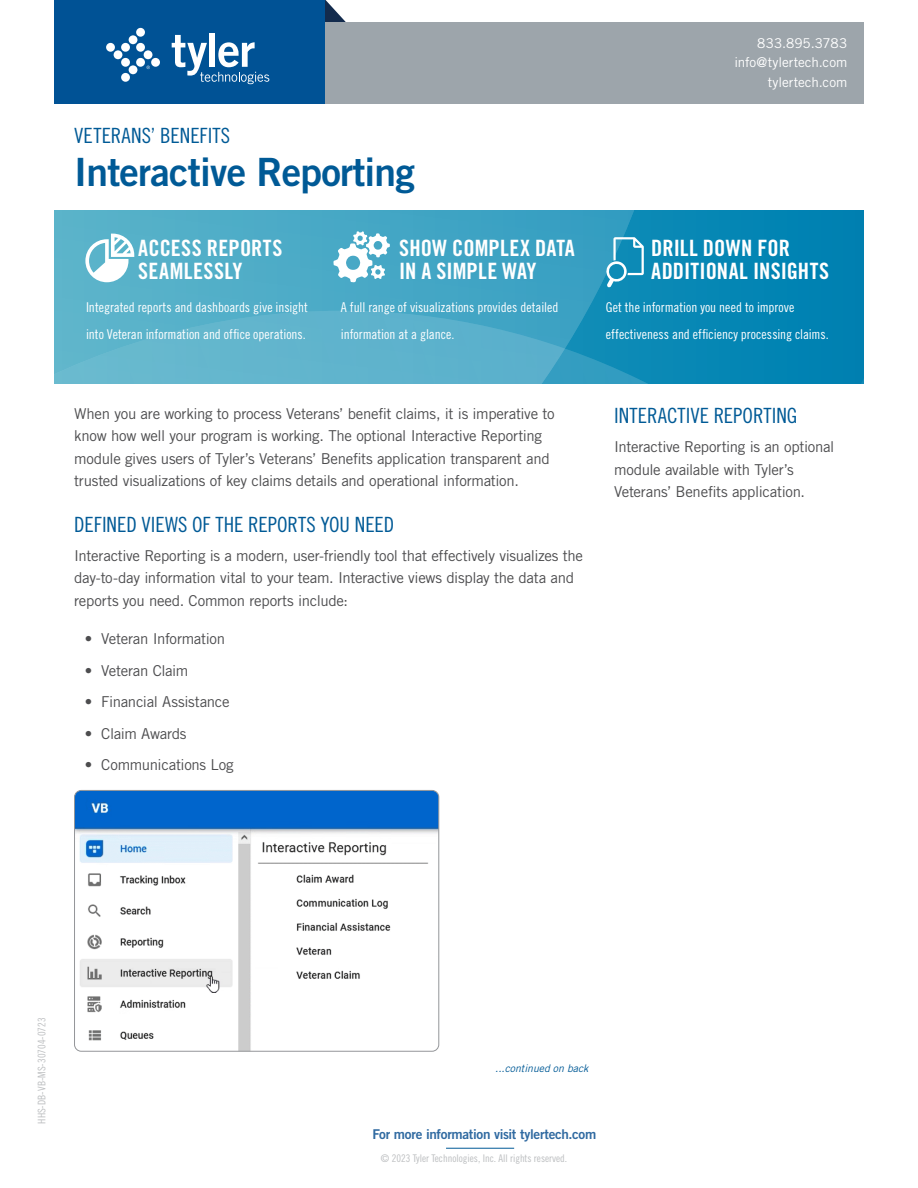
<style>
.page{position:relative;width:918px;height:1188px;background:#fff}
.page>*{position:absolute;margin:0;border:0;box-sizing:border-box;transform-origin:0 0}
.t1{font:39px "Trade Gothic LT Std Bd 2";letter-spacing:-.02em;color:#005a96}
.t2{font:22.5px/22.5px "Trade Gothic LT Std Bd Cn 20";letter-spacing:.01em;color:#fff}
.t3{font:21px "Trade Gothic LT Std Cn 18";color:#005a96}
.t4{font:15px/22.5px "Trade Gothic LT Std";letter-spacing:-.02em;color:#4d4d4f}
.t5{font:13.5px/27px "Trade Gothic LT Std Cn 18";color:#fff}
.t6{font:13.5px/19.5px "Trade Gothic LT Std";color:#fff;text-align:right}
.t7{font:13.5px "Trade Gothic LT Std Bd 2";letter-spacing:-.025em;color:#306aa1}
.t8{font:10.5px "Trade Gothic LT Std Cn 18";color:#bcbec0}
.t9{font:italic 10.5px "Trade Gothic LT Std";letter-spacing:-.005em;color:#005a96}
</style>
<div class="page">
<svg style="left:325px;top:0;width:21px;height:22px"></svg>
<div style="left:297px;top:22px;width:567px;height:82px;background:#9da5ab"></div>
<div style="left:54px;top:0;width:271px;height:104px;background:#005295"></div>
<div style="left:209px;top:34px;width:6px;height:33px;background:#fff"></div>
<svg style="left:172px;top:35px;width:97px;height:49px"></svg>
<div style="left:106px;top:43px;width:9px;height:9px;background:#fff;border-radius:50%"></div>
<div style="left:114px;top:50px;width:8px;height:9px;background:#fff;border-radius:50%"></div>
<div style="left:121px;top:58px;width:9px;height:9px;background:#fff;border-radius:50%"></div>
<div style="left:121px;top:73px;width:9px;height:9px;background:#fff;border-radius:50%"></div>
<div style="left:129px;top:65px;width:8px;height:9px;background:#fff;border-radius:50%"></div>
<div style="left:136px;top:58px;width:9px;height:9px;background:#fff;border-radius:50%"></div>
<div style="left:121px;top:43px;width:9px;height:9px;background:#fff;border-radius:50%"></div>
<div style="left:129px;top:35px;width:8px;height:9px;background:#fff;border-radius:50%"></div>
<div style="left:136px;top:43px;width:9px;height:9px;background:#fff;border-radius:50%"></div>
<div style="left:144px;top:50px;width:8px;height:9px;background:#fff;border-radius:50%"></div>
<div style="left:151px;top:58px;width:9px;height:9px;background:#fff;border-radius:50%"></div>
<div style="left:136px;top:28px;width:9px;height:9px;background:#fff;border-radius:50%"></div>
<svg style="left:146px;top:66px;width:4px;height:3px"></svg>
<hr style="left:446px;top:1148px;width:68px;height:1px;background:#005a96">
<div style="left:54px;top:211px;width:810px;height:172px;background:#0385b4"></div>
<svg style="left:54px;top:211px;width:592px;height:172px;background:#4caac7"></svg>
<svg style="left:333px;top:231px;width:57px;height:52px;background:#98cedf"></svg>
<svg style="left:85px;top:234px;width:49px;height:48px;background:#aad7e3"></svg>
<svg style="left:606px;top:237px;width:38px;height:51px"></svg>
<img style="left:75px;top:790px;width:364px;height:261px">
<div style="left:74px;top:790px;width:365px;height:261px;border:1px solid #949699;border-radius:7px"></div>
<h3 class="t3" style="left:74px;top:123px;width:158px">VETERANS’ BENEFITS</h3>
<h1 class="t1" style="left:74px;top:148px;width:342px">Interactive Reporting</h1>
<p class="t6" style="left:735px;top:33px;width:114px">833.895.3783 info@tylertech.com tylertech.com</p>
<h2 class="t2" style="left:138px;top:237px;width:146px">ACCESS REPORTS<br>SEAMLESSLY</h2>
<h2 class="t2" style="left:399px;top:237px;width:177px">SHOW COMPLEX DATA<br>IN A SIMPLE WAY</h2>
<h2 class="t2" style="left:651px;top:237px;width:179px">DRILL DOWN FOR<br>ADDITIONAL INSIGHTS</h2>
<p class="t5" style="left:86px;top:293px;width:223px">Integrated reports and dashboards give insight into Veteran information and office operations.</p>
<p class="t5" style="left:341px;top:293px;width:219px">A full range of visualizations provides detailed information at a glance.</p>
<p class="t5" style="left:606px;top:293px;width:224px">Get the information you need to improve effectiveness and efficiency processing claims.</p>
<p class="t4" style="left:74px;top:402px;width:482px">When you are working to process Veterans’ benefit claims, it is imperative to know how well your program is working. The optional Interactive Reporting module gives users of Tyler’s Veterans’ Benefits application transparent and trusted visualizations of key claims details and operational information.</p>
<h3 class="t3" style="left:74px;top:512px;width:321px">DEFINED VIEWS OF THE REPORTS YOU NEED</h3>
<p class="t4" style="left:74px;top:544px;width:510px">Interactive Reporting is a modern, user-friendly tool that effectively visualizes the day-to-day information vital to your team. Interactive views display the data and reports you need. Common reports include:</p>
<p class="t4" style="left:85px;top:627px;width:142px">• Veteran Information</p>
<p class="t4" style="left:85px;top:659px;width:105px">• Veteran Claim</p>
<p class="t4" style="left:85px;top:690px;width:146px">• Financial Assistance</p>
<p class="t4" style="left:85px;top:722px;width:103px">• Claim Awards</p>
<p class="t4" style="left:85px;top:753px;width:150px">• Communications Log</p>
<h3 class="t3" style="left:614px;top:403px;width:185px">INTERACTIVE REPORTING</h3>
<p class="t4" style="left:614px;top:436px;width:222px">Interactive Reporting is an optional module available with Tyler’s<br>Veterans’ Benefits application.</p>
<p class="t8" style="left:36px;top:1124px;width:108px;rotate:-90deg">HHS-DB-VB-MS-30704-0723</p>
<p class="t9" style="left:495px;top:1062px;width:95px">...continued on back</p>
<p class="t7" style="left:372px;top:1126px;width:226px">For more information visit tylertech.com</p>
<p class="t8" style="left:381px;top:1152px;width:188px">© 2023 Tyler Technologies, Inc. All rights reserved.</p>
</div>
